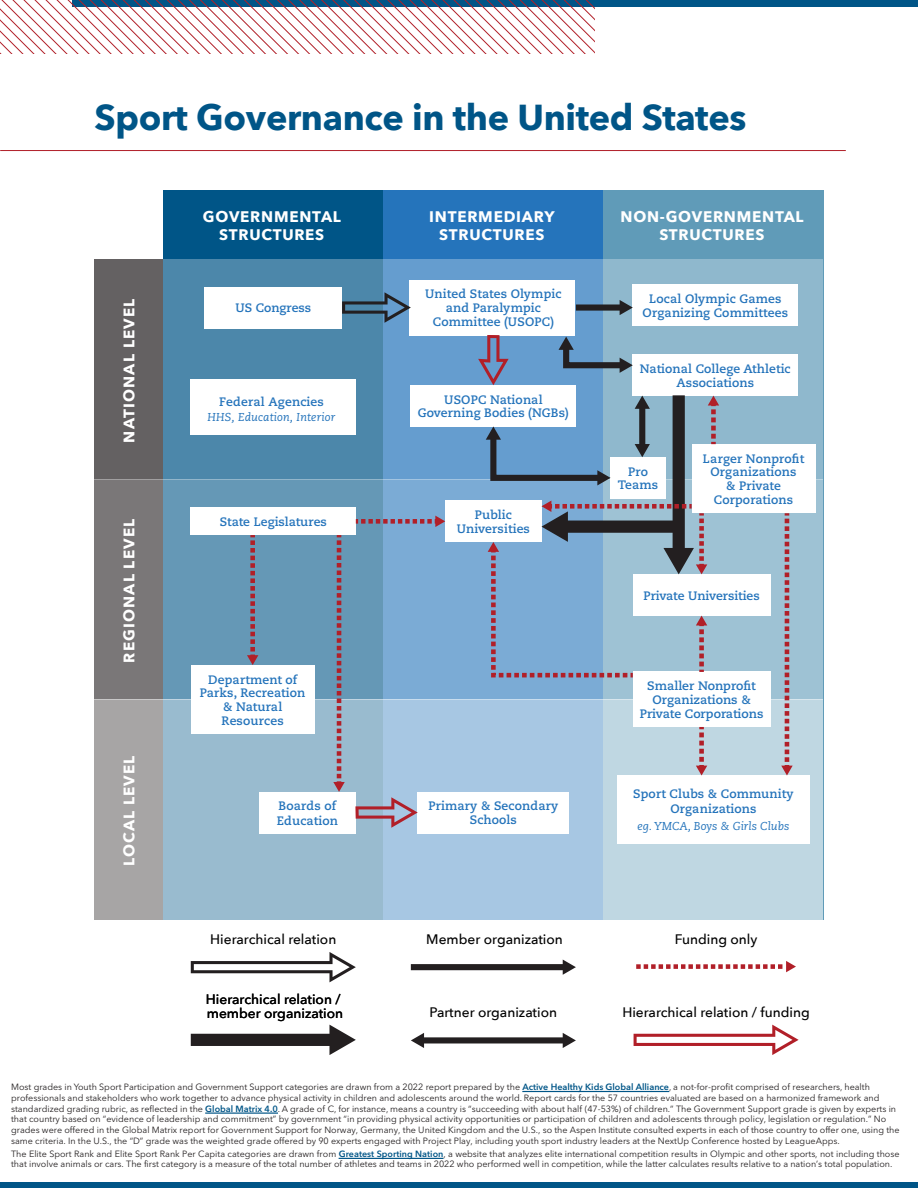
<style>
.page{position:relative;width:918px;height:1188px;background:#fff}
.page>*{position:absolute;margin:0;border:0;box-sizing:border-box;transform-origin:0 0}
.Sport_governance{font:700 36px "Avenir Next";letter-spacing:-.01em;color:#005587}
.t1{font:700 15.3px/18.3px "Avenir Next";letter-spacing:.05em;color:#fff;text-align:center}
.t2{font:700 15.3px "Avenir Next";letter-spacing:.075em;color:#fff}
.t3{font:500 13.8px/13.8px "Avenir Next";color:#000}
.t4{font:700 12.3px/13.8px "Caecilia LT Pro 75";letter-spacing:.01em;color:#2574bb;text-align:center}
.t5{font:italic 11.4px "Caecilia LT Pro 56";letter-spacing:.015em;color:#2574bb}
.t6{font:9px/10.8px "Avenir Next LT Pro";color:#231f20}
.s1{font-weight:600;color:#005587}
</style>
<div class="page">
<div style="left:0;top:1183px;width:918px;height:5px;background:#005587"></div>
<div style="left:72px;top:0;width:846px;height:7px;background:#005587"></div>
<svg style="left:0;top:0;width:594px;height:54px"></svg>
<hr style="left:0;top:150px;width:846px;height:1px;background:#b11f28">
<div style="left:163px;top:191px;width:220px;height:729px;background:#005587"></div>
<div style="left:383px;top:191px;width:220px;height:729px;background:#2574bb"></div>
<div style="left:603px;top:191px;width:221px;height:729px;background:#609bb8"></div>
<svg style="left:94px;top:699px;width:729px;height:221px;background:#a8c3d5"></svg>
<svg style="left:94px;top:479px;width:729px;height:220px;background:#789eb8"></svg>
<svg style="left:94px;top:259px;width:729px;height:220px;background:#6692af"></svg>
<div style="left:191px;top:508px;width:165px;height:27px;background:#fff"></div>
<div style="left:191px;top:665px;width:124px;height:69px;background:#fff"></div>
<div style="left:617px;top:775px;width:193px;height:69px;background:#fff"></div>
<div style="left:259px;top:792px;width:97px;height:41px;background:#fff"></div>
<div style="left:445px;top:501px;width:97px;height:41px;background:#fff"></div>
<div style="left:418px;top:792px;width:151px;height:41px;background:#fff"></div>
<div style="left:409px;top:280px;width:165px;height:55px;background:#fff"></div>
<div style="left:411px;top:385px;width:165px;height:41px;background:#fff"></div>
<div style="left:633px;top:354px;width:165px;height:42px;background:#fff"></div>
<div style="left:633px;top:574px;width:137px;height:42px;background:#fff"></div>
<div style="left:633px;top:285px;width:165px;height:41px;background:#fff"></div>
<div style="left:692px;top:444px;width:123px;height:69px;background:#fff"></div>
<div style="left:633px;top:672px;width:137px;height:55px;background:#fff"></div>
<div style="left:205px;top:287px;width:137px;height:41px;background:#fff"></div>
<div style="left:411px;top:964px;width:154px;height:6px;background:#231f20"></div>
<svg style="left:563px;top:960px;width:13px;height:15px"></svg>
<svg style="left:636px;top:961px;width:160px;height:11px"></svg>
<div style="left:422px;top:1037px;width:143px;height:6px;background:#231f20"></div>
<svg style="left:411px;top:1033px;width:13px;height:15px"></svg>
<svg style="left:563px;top:1033px;width:13px;height:15px"></svg>
<svg style="left:247px;top:535px;width:11px;height:130px"></svg>
<svg style="left:333px;top:535px;width:12px;height:257px;background:#85849a"></svg>
<svg style="left:781px;top:513px;width:12px;height:263px;background:#a9a0ae"></svg>
<svg style="left:356px;top:516px;width:89px;height:11px"></svg>
<svg style="left:696px;top:727px;width:11px;height:49px"></svg>
<svg style="left:355px;top:797px;width:63px;height:31px;background:#a79db1"></svg>
<svg style="left:559px;top:337px;width:74px;height:36px;background:#6488a5"></svg>
<svg style="left:634px;top:1025px;width:165px;height:30px"></svg>
<svg style="left:191px;top:952px;width:165px;height:30px"></svg>
<svg style="left:478px;top:335px;width:31px;height:50px;background:#797fa6"></svg>
<div style="left:576px;top:304px;width:46px;height:7px;background:#231f20"></div>
<svg style="left:620px;top:300px;width:13px;height:15px"></svg>
<svg style="left:486px;top:395px;width:233px;height:285px"></svg>
<svg style="left:342px;top:292px;width:69px;height:31px;background:#4e7896"></svg>
<svg style="left:191px;top:1025px;width:165px;height:30px"></svg>
<div style="left:190px;top:379px;width:165px;height:55px;background:#fff"></div>
<hr style="left:339px;top:1158px;width:105px;height:1px;background:#005587">
<hr style="left:205px;top:1113px;width:73px;height:1px;background:#005587">
<hr style="left:522px;top:1091px;width:147px;height:1px;background:#005587">
<p class="Sport_governance" style="left:94px;top:86px;width:653px">Sport Governance in the United States</p>
<p class="t2" style="left:116px;top:443px;width:145px;rotate:-90deg">NATIONAL LEVEL</p>
<p class="t2" style="left:116px;top:663px;width:145px;rotate:-90deg">REGIONAL LEVEL</p>
<p class="t2" style="left:116px;top:866px;width:112px;rotate:-90deg">LOCAL LEVEL</p>
<p class="t1" style="left:203px;top:207px;width:139px">GOVERNMENTAL<br>STRUCTURES</p>
<p class="t4" style="left:235px;top:301px;width:77px">US Congress</p>
<h3 class="t4" style="left:219px;top:394px;width:106px">Federal Agencies</h3>
<p class="t5" style="left:208px;top:410px;width:129px">HHS, Education, Interior</p>
<p class="t4" style="left:220px;top:515px;width:109px">State Legislatures</p>
<p class="t4" style="left:200px;top:672px;width:107px">Department of<br>Parks, Recreation &amp; Natural<br>Resources</p>
<p class="t4" style="left:277px;top:797px;width:63px;line-height:15.3px;text-align:left">Boards of<br>Education</p>
<p class="t1" style="left:429px;top:207px;width:127px">INTERMEDIARY<br>STRUCTURES</p>
<p class="t1" style="left:621px;top:207px;width:185px">NON-GOVERNMENTAL<br>STRUCTURES</p>
<p class="t4" style="left:425px;top:287px;width:138px">United States Olympic and Paralympic<br>Committee (USOPC)</p>
<p class="t4" style="left:418px;top:392px;width:153px">USOPC National<br>Governing Bodies (NGBs)</p>
<p class="t4" style="left:457px;top:508px;width:75px">Public<br>Universities</p>
<p class="t4" style="left:428px;top:799px;width:132px">Primary &amp; Secondary<br>Schools</p>
<p class="t4" style="left:643px;top:292px;width:147px">Local Olympic Games<br>Organizing Committees</p>
<p class="t4" style="left:640px;top:361px;width:152px">National College Athletic<br>Associations</p>
<p class="t4" style="left:618px;top:464px;width:42px">Pro<br>Teams</p>
<p class="t4" style="left:703px;top:451px;width:103px">Larger Nonprofit<br>Organizations<br>&amp; Private<br>Corporations</p>
<p class="t4" style="left:643px;top:588px;width:118px">Private Universities</p>
<p class="t4" style="left:640px;top:679px;width:125px">Smaller Nonprofit<br>Organizations &amp;<br>Private Corporations</p>
<p class="t4" style="left:633px;top:786px;width:162px;line-height:15.3px">Sport Clubs &amp; Community<br>Organizations</p>
<p class="t5" style="left:638px;top:819px;width:153px">eg. YMCA, Boys &amp; Girls Clubs</p>
<p class="t3" style="left:210px;top:932px;width:128px">Hierarchical relation</p>
<p class="t3" style="left:426px;top:932px;width:138px">Member organization</p>
<p class="t3" style="left:675px;top:932px;width:84px">Funding only</p>
<p class="t3" style="left:206px;top:992px;width:139px">Hierarchical relation / member organization</p>
<p class="t3" style="left:430px;top:1005px;width:129px">Partner organization</p>
<p class="t3" style="left:622px;top:1005px;width:189px">Hierarchical relation / funding</p>
<p class="t6" style="left:11px;top:1082px;width:890px">Most grades in Youth Sport Participation and Government Support categories are drawn from a 2022 report prepared by the <span class="s1">Active Healthy Kids Global Alliance</span>, a not-for-profit comprised of researchers, health professionals and stakeholders who work together to advance physical activity in children and adolescents around the world. Report cards for the 57 countries evaluated are based on a harmonized framework and standardized grading rubric, as reflected in the <span class="s1">Global Matrix 4.0</span>. A grade of C, for instance, means a country is “succeeding with about half (47-53%) of children.” The Government Support grade is given by experts in that country based on “evidence of leadership and commitment” by government “in providing physical activity opportunities or participation of children and adolescents through policy, legislation or regulation.” No grades were offered in the Global Matrix report for Government Support for Norway, Germany, the United Kingdom and the U.S., so the Aspen Institute consulted experts in each of those country to offer one, using the same criteria. In the U.S., the “D” grade was the weighted grade offered by 90 experts engaged with Project Play, including youth sport industry leaders at the NextUp Conference hosted by LeagueApps.</p>
<p class="t6" style="left:11px;top:1149px;width:890px;line-height:10.4px">The Elite Sport Rank and Elite Sport Rank Per Capita categories are drawn from <span class="s1">Greatest Sporting Nation</span>, a website that analyzes elite international competition results in Olympic and other sports, not including those that involve animals or cars. The first category is a measure of the total number of athletes and teams in 2022 who performed well in competition, while the latter calculates results relative to a nation’s total population.</p>
</div>
